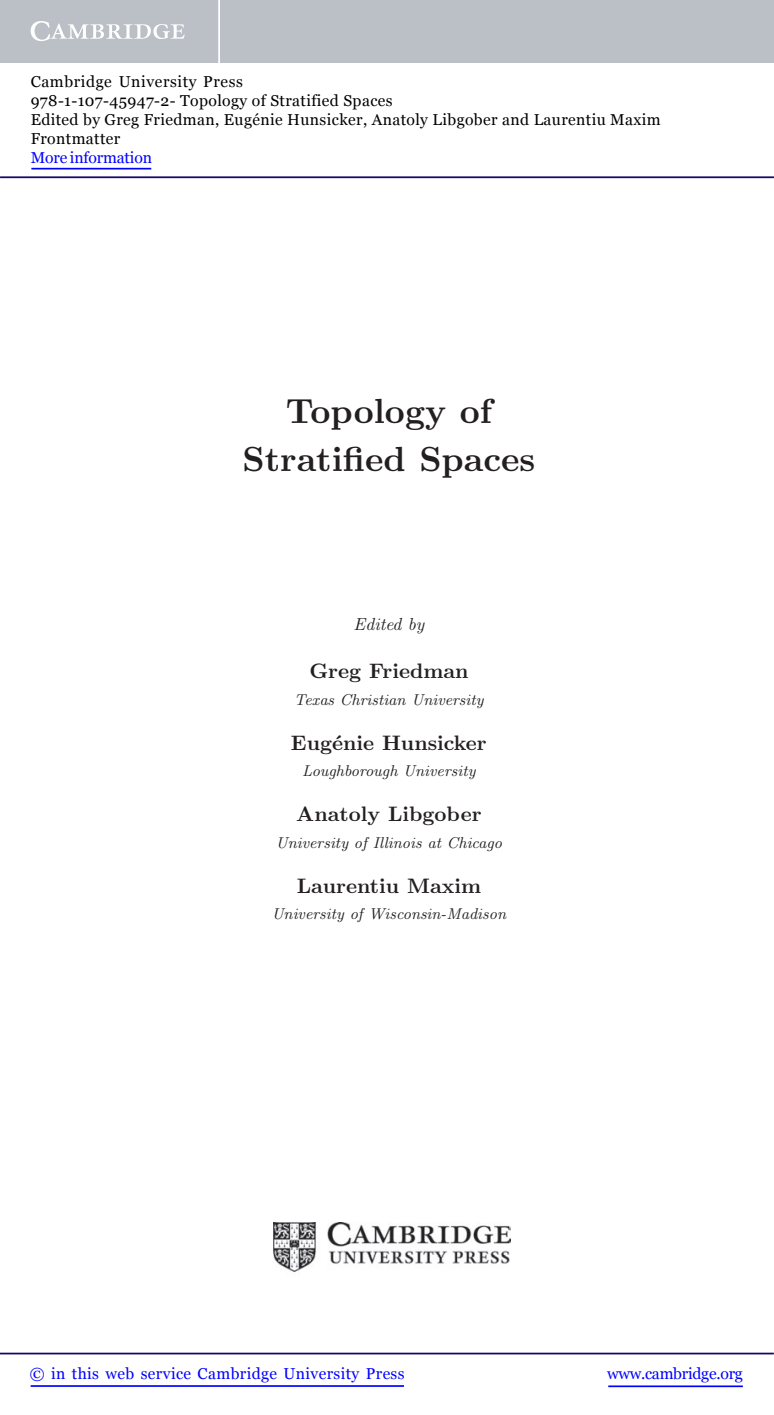
<style>
.page{position:relative;width:774px;height:1415px;background:#fff}
.page>*{position:absolute;margin:0;border:0;box-sizing:border-box;transform-origin:0 0}
.t1{font:34.82px/48.5px "CMBX10";color:#231f20;text-align:center}
.t2{font:21px "CMBX10";color:#231f20}
.t3{font:17.5px "CMTI10";color:#231f20}
.t4{font:15.75px/18.9px "Georgia";letter-spacing:.025em;color:#000}
.t5{font:15.75px "CMTI9";color:#231f20}
.t6{font:15.75px "Georgia";letter-spacing:.025em;color:#00f}
.t7{font:15.75px "Georgia";letter-spacing:-.015em;color:#00f}
.t8{font:15.75px "Georgia";letter-spacing:-.01em;color:#00f}
</style>
<div class="page">
<img style="left:274px;top:1223px;width:236px;height:50px">
<hr style="left:608px;top:1385px;width:135px;height:2px;background:#00f">
<hr style="left:0;top:1352px;width:774px;height:2px;background:#150666">
<hr style="left:31px;top:1385px;width:373px;height:2px;background:#00f">
<div style="left:0;top:0;width:774px;height:63px;background:#bac0c6"></div>
<svg style="left:31px;top:21px;width:154px;height:20px"></svg>
<hr style="left:218px;top:0;width:2px;height:63px;background:#fff">
<hr style="left:0;top:176px;width:774px;height:2px;background:#150666">
<hr style="left:31px;top:168px;width:120px;height:1px;background:#00f">
<p class="t4" style="left:31px;top:73px;width:632px">Cambridge University Press<br>978-1-107-45947-2- Topology of Stratified Spaces<br>Edited by Greg Friedman, Eugénie Hunsicker, Anatoly Libgober and Laurentiu Maxim Frontmatter</p>
<p class="t8" style="left:31px;top:148px;width:123px">More information</p>
<h1 class="t1" style="left:242px;top:389px;width:294px">Topology of<br>Stratified Spaces</h1>
<p class="t3" style="left:354px;top:613px;width:72px">Edited by</p>
<h2 class="t2" style="left:309px;top:664px;width:161px">Greg Friedman</h2>
<p class="t5" style="left:294px;top:693px;width:191px">Texas Christian University</p>
<h2 class="t2" style="left:291px;top:735px;width:197px">Eug´enie Hunsicker</h2>
<p class="t5" style="left:302px;top:765px;width:175px">Loughborough University</p>
<h2 class="t2" style="left:296px;top:807px;width:187px">Anatoly Libgober</h2>
<p class="t5" style="left:276px;top:836px;width:228px">University of Illinois at Chicago</p>
<h2 class="t2" style="left:297px;top:878px;width:186px">Laurentiu Maxim</h2>
<p class="t5" style="left:272px;top:908px;width:236px">University of Wisconsin-Madison</p>
<p class="t6" style="left:30px;top:1364px;width:376px">© in this web service Cambridge University Press</p>
<p class="t7" style="left:607px;top:1364px;width:137px">www.cambridge.org</p>
</div>
